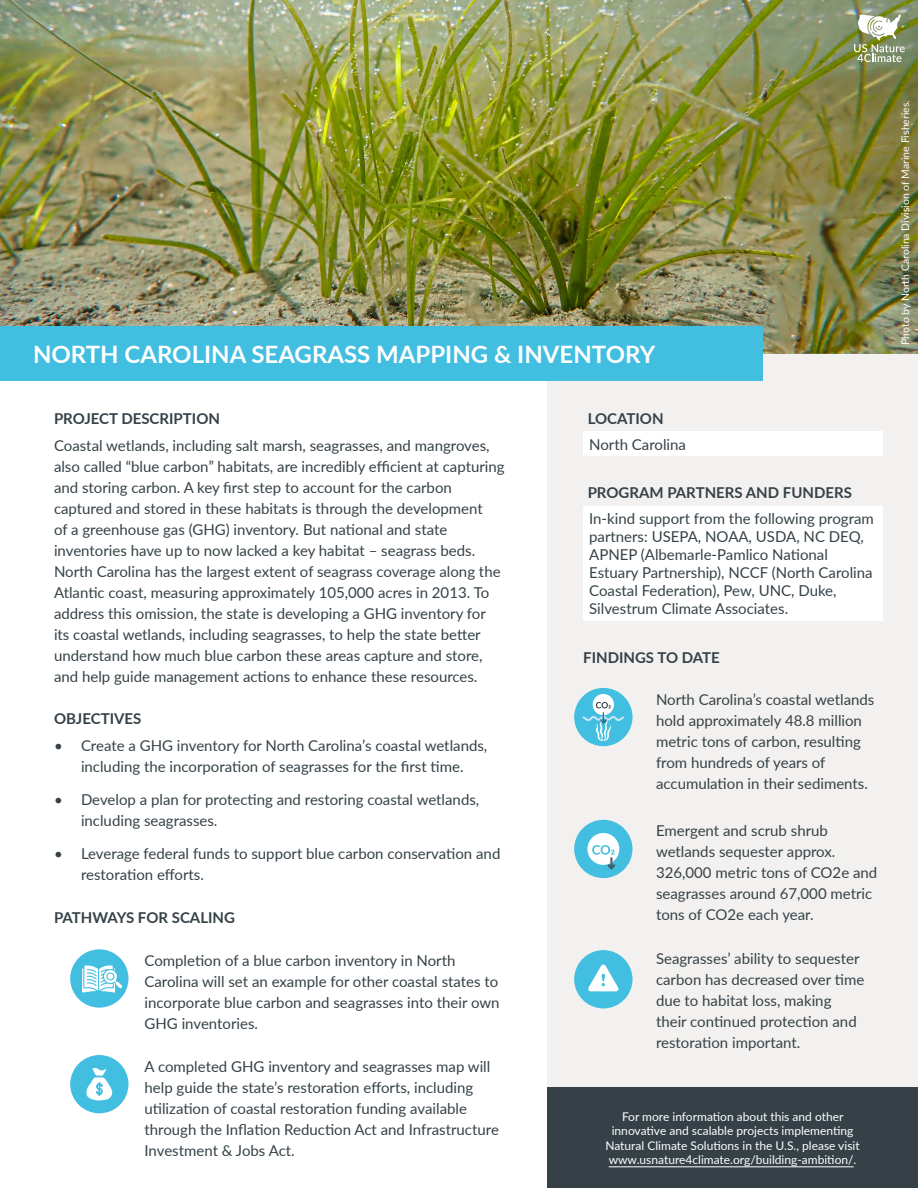
<style>
.page{position:relative;width:918px;height:1188px;background:#fff}
.page>*{position:absolute;margin:0;border:0;box-sizing:border-box;transform-origin:0 0}
.t1{font:700 24px "Lato";color:#fff}
.t2{font:15px/21px "Lato";color:#354147}
.t3{font:700 15px "Lato";color:#354147}
.t4{font:12px "Lato";color:#fff}
.t5{font:10.5px "Lato";color:#fff}
</style>
<div class="page">
<img style="left:0;top:0;width:918px;height:353px">
<div style="left:547px;top:353px;width:371px;height:835px;background:#f3f1ef"></div>
<div style="left:583px;top:432px;width:299px;height:24px;background:#fff"></div>
<div style="left:583px;top:506px;width:299px;height:114px;background:#fff"></div>
<div style="left:0;top:326px;width:763px;height:54px;background:#42bee0"></div>
<div style="left:547px;top:1087px;width:371px;height:101px;background:#354147"></div>
<hr style="left:609px;top:1167px;width:245px;height:1px;background:#fff">
<img style="left:867px;top:14px;width:34px;height:26px">
<svg style="left:854px;top:44px;width:51px;height:18px"></svg>
<div style="left:574px;top:688px;width:59px;height:58px;background:#42bee0;border-radius:50%"></div>
<div style="left:593px;top:694px;width:21px;height:21px;background:#fff;border-radius:50%"></div>
<svg style="left:582px;top:702px;width:42px;height:39px"></svg>
<div style="left:574px;top:820px;width:59px;height:58px;background:#42bee0;border-radius:50%"></div>
<div style="left:587px;top:833px;width:32px;height:32px;background:#fff;border-radius:50%"></div>
<svg style="left:592px;top:845px;width:23px;height:24px"></svg>
<div style="left:574px;top:950px;width:59px;height:58px;background:#42bee0;border-radius:50%"></div>
<svg style="left:588px;top:964px;width:31px;height:27px"></svg>
<div style="left:70px;top:1055px;width:59px;height:58px;background:#42bee0;border-radius:50%"></div>
<svg style="left:86px;top:1068px;width:27px;height:32px"></svg>
<div style="left:70px;top:949px;width:59px;height:59px;background:#42bee0;border-radius:50%"></div>
<svg style="left:82px;top:965px;width:40px;height:28px"></svg>
<p class="t1" style="left:33px;top:337px;width:624px">NORTH CAROLINA SEAGRASS MAPPING &amp; INVENTORY</p>
<p class="t3" style="left:54px;top:407px;width:168px">PROJECT DESCRIPTION</p>
<p class="t2" style="left:54px;top:434px;width:452px">Coastal wetlands, including salt marsh, seagrasses, and mangroves, also called “blue carbon” habitats, are incredibly efficient at capturing and storing carbon. A key first step to account for the carbon captured and stored in these habitats is through the development<br>of a greenhouse gas (GHG) inventory. But national and state inventories have up to now lacked a key habitat – seagrass beds.<br>North Carolina has the largest extent of seagrass coverage along the Atlantic coast, measuring approximately 105,000 acres in 2013. To address this omission, the state is developing a GHG inventory for its coastal wetlands, including seagrasses, to help the state better understand how much blue carbon these areas capture and store, and help guide management actions to enhance these resources.</p>
<p class="t3" style="left:54px;top:708px;width:89px">OBJECTIVES</p>
<p class="t2" style="left:54px;top:735px;width:435px;text-align:center">• Create a GHG inventory for North Carolina’s coastal wetlands, including the incorporation of seagrasses for the first time.</p>
<p class="t2" style="left:81px;top:789px;width:400px;text-indent:-27px">• Develop a plan for protecting and restoring coastal wetlands, including seagrasses.</p>
<p class="t2" style="left:81px;top:843px;width:421px;text-indent:-27px">• Leverage federal funds to support blue carbon conservation and restoration efforts.</p>
<p class="t3" style="left:54px;top:907px;width:183px">PATHWAYS FOR SCALING</p>
<p class="t2" style="left:145px;top:949px;width:357px">Completion of a blue carbon inventory in North Carolina will set an example for other coastal states to incorporate blue carbon and seagrasses into their own GHG inventories.</p>
<p class="t2" style="left:145px;top:1055px;width:356px">A completed GHG inventory and seagrasses map will help guide the state’s restoration efforts, including utilization of coastal restoration funding available through the Inflation Reduction Act and Infrastructure Investment &amp; Jobs Act.</p>
<p class="t3" style="left:588px;top:407px;width:77px">LOCATION</p>
<p class="t2" style="left:589px;top:433px;width:98px">North Carolina</p>
<p class="t3" style="left:588px;top:482px;width:266px">PROGRAM PARTNERS AND FUNDERS</p>
<p class="t2" style="left:589px;top:509px;width:286px;line-height:18px">In-kind support from the following program partners: USEPA, NOAA, USDA, NC DEQ, APNEP (Albemarle-Pamlico National Estuary Partnership), NCCF (North Carolina Coastal Federation), Pew, UNC, Duke, Silvestrum Climate Associates.</p>
<p class="t3" style="left:583px;top:646px;width:138px">FINDINGS TO DATE</p>
<p class="t2" style="left:656px;top:689px;width:220px">North Carolina’s coastal wetlands hold approximately 48.8 million metric tons of carbon, resulting from hundreds of years of accumulation in their sediments.</p>
<p class="t2" style="left:656px;top:819px;width:223px">Emergent and scrub shrub wetlands sequester approx.<br>326,000 metric tons of CO2e and seagrasses around 67,000 metric tons of CO2e each year.</p>
<p class="t2" style="left:656px;top:948px;width:210px">Seagrasses’ ability to sequester carbon has decreased over time due to habitat loss, making their continued protection and restoration important.</p>
<p class="t4" style="left:622px;top:1108px;width:223px">For more information about this and other</p>
<p class="t4" style="left:612px;top:1122px;width:243px">innovative and scalable projects implementing</p>
<p class="t4" style="left:605px;top:1137px;width:256px">Natural Climate Solutions in the U.S., please visit</p>
<p class="t4" style="left:609px;top:1151px;width:249px">www.usnature4climate.org/building-ambition/.</p>
<p class="t5" style="left:898px;top:345px;width:246px;rotate:-90deg">Photo by North Carolina Division of Marine Fisheries.</p>
</div>
